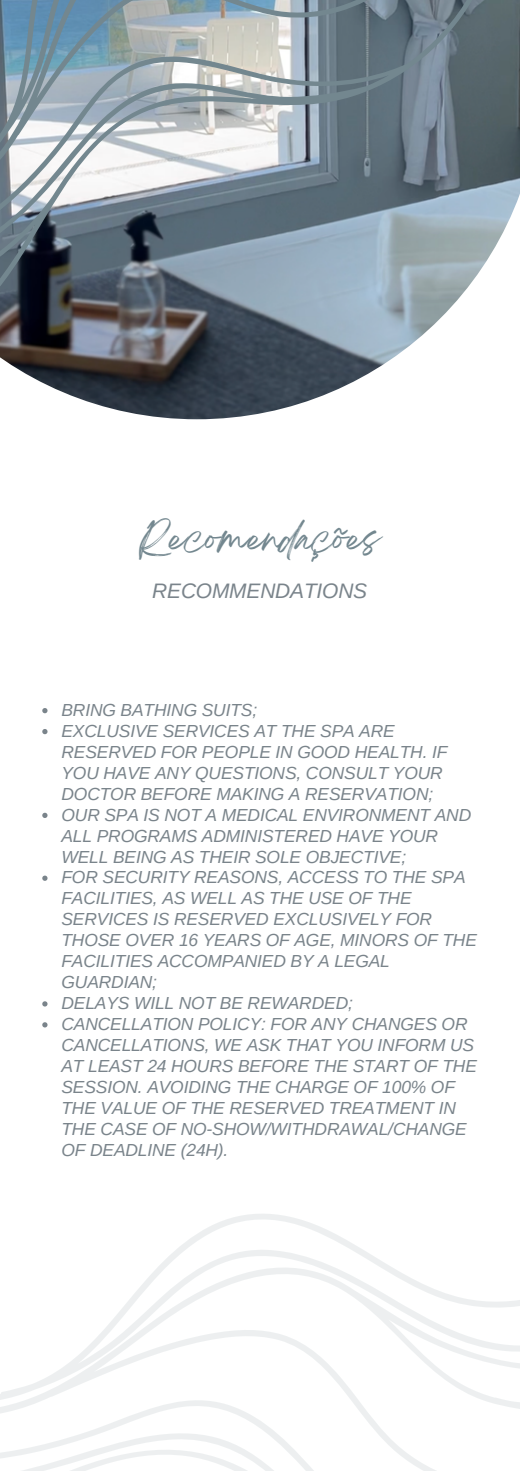
<style>
.page{position:relative;width:520px;height:1474px;background:#fff}
.page>*{position:absolute;margin:0;border:0;box-sizing:border-box;transform-origin:0 0}
.t1{font:31.5px "Breathing";letter-spacing:-.01em;color:#73878f}
.t2{font:italic 21px "Arimo";letter-spacing:-.01em;color:#7a848b}
.t3{font:italic 17.5px/21px "Arimo";letter-spacing:-.01em;color:#7a848b}
</style>
<div class="page">
<img style="left:0;top:0;width:520px;height:419px">
<svg style="left:0;top:0;width:501px;height:307px;background:#7a8994"></svg>
<svg style="left:0;top:0;width:368px;height:163px;background:#a0aeb6"></svg>
<svg style="left:0;top:1214px;width:520px;height:256px"></svg>
<svg style="left:42px;top:708px;width:6px;height:5px"></svg>
<svg style="left:42px;top:729px;width:6px;height:5px"></svg>
<svg style="left:42px;top:813px;width:6px;height:5px"></svg>
<svg style="left:42px;top:876px;width:6px;height:5px"></svg>
<svg style="left:42px;top:1001px;width:6px;height:5px"></svg>
<svg style="left:42px;top:1022px;width:6px;height:5px"></svg>
<p class="t1" style="left:139px;top:529px;width:243px">Recomendações</p>
<p class="t2" style="left:152px;top:579px;width:216px">RECOMMENDATIONS</p>
<p class="t3" style="left:61px;top:699px;width:197px">BRING BATHING SUITS;</p>
<p class="t3" style="left:61px;top:720px;width:387px">EXCLUSIVE SERVICES AT THE SPA ARE RESERVED FOR PEOPLE IN GOOD HEALTH. IF YOU HAVE ANY QUESTIONS, CONSULT YOUR DOCTOR BEFORE MAKING A RESERVATION;</p>
<p class="t3" style="left:61px;top:804px;width:411px">OUR SPA IS NOT A MEDICAL ENVIRONMENT AND<br>ALL PROGRAMS ADMINISTERED HAVE YOUR<br>WELL BEING AS THEIR SOLE OBJECTIVE;</p>
<p class="t3" style="left:61px;top:867px;width:417px">FOR SECURITY REASONS, ACCESS TO THE SPA<br>FACILITIES, AS WELL AS THE USE OF THE<br>SERVICES IS RESERVED EXCLUSIVELY FOR<br>THOSE OVER 16 YEARS OF AGE, MINORS OF THE<br>FACILITIES ACCOMPANIED BY A LEGAL<br>GUARDIAN;</p>
<p class="t3" style="left:61px;top:993px;width:293px">DELAYS WILL NOT BE REWARDED;</p>
<p class="t3" style="left:61px;top:1013px;width:417px">CANCELLATION POLICY: FOR ANY CHANGES OR CANCELLATIONS, WE ASK THAT YOU INFORM US AT LEAST 24 HOURS BEFORE THE START OF THE SESSION. AVOIDING THE CHARGE OF 100% OF THE VALUE OF THE RESERVED TREATMENT IN THE CASE OF NO-SHOW/WITHDRAWAL/CHANGE OF DEADLINE (24H).</p>
</div>
